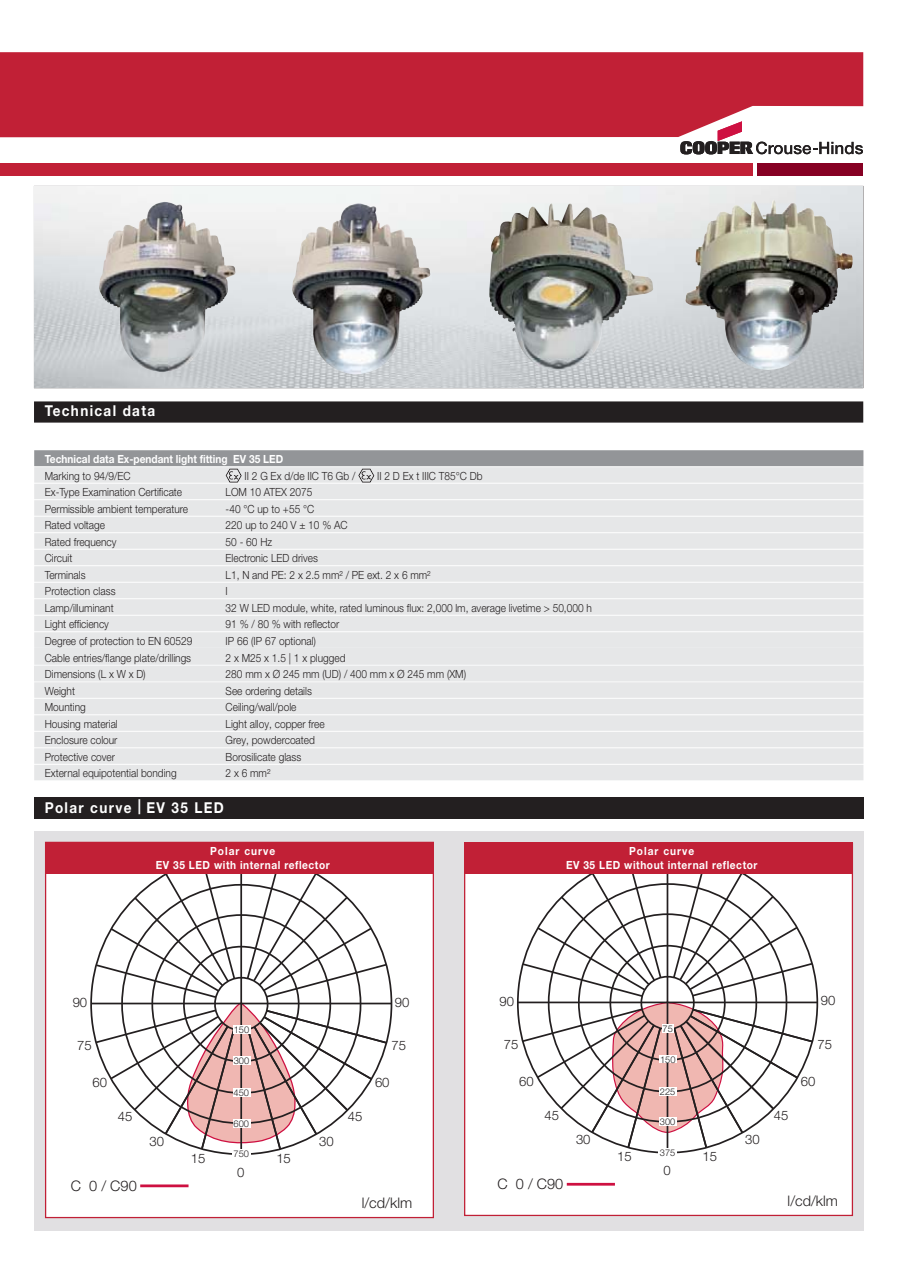
<style>
.page{position:relative;width:898px;height:1283px;background:#fff}
.page>*{position:absolute;margin:0;border:0;box-sizing:border-box;transform-origin:0 0}
.t1{font:700 15px "Helvetica Neue LT Pro";letter-spacing:.1em;color:#fff;scale:.9 1}
.t2{font:300 14.55px "Helvetica Neue LT Pro";color:#231f20}
.t3{font:300 13.05px "Helvetica Neue LT Pro";color:#231f20}
.t4{font:300 11.25px "Helvetica Neue LT Pro";color:#231f20;scale:.9 1}
.t5{font:700 11.25px/14px "Helvetica Neue LT Pro";letter-spacing:.055em;color:#fff;text-align:center;scale:.9 1}
.t6{font:700 11.25px "Helvetica Neue LT Pro";color:#fff;scale:.9 1}
.t7{font:300 9.3px "Helvetica Neue LT Pro";color:#231f20}
</style>
<div class="page">
<div style="left:34px;top:831px;width:829px;height:399px;background:#e1e0e2"></div>
<div style="left:46px;top:843px;width:387px;height:373px;background:#fff"></div>
<div style="left:465px;top:844px;width:386px;height:370px;background:#fff"></div>
<svg style="left:680px;top:137px;width:183px;height:17px"></svg>
<div style="left:757px;top:163px;width:106px;height:12px;background:#860023"></div>
<div style="left:34px;top:450px;width:829px;height:16px;background:#939598"></div>
<div style="left:34px;top:467px;width:829px;height:16px;background:#e6e7e8"></div>
<div style="left:34px;top:484px;width:829px;height:15px;background:#e6e7e8"></div>
<div style="left:34px;top:500px;width:829px;height:16px;background:#e6e7e8"></div>
<div style="left:34px;top:517px;width:829px;height:15px;background:#e6e7e8"></div>
<div style="left:34px;top:533px;width:829px;height:16px;background:#e6e7e8"></div>
<div style="left:34px;top:550px;width:829px;height:15px;background:#e6e7e8"></div>
<div style="left:34px;top:566px;width:829px;height:16px;background:#e6e7e8"></div>
<div style="left:34px;top:583px;width:829px;height:15px;background:#e6e7e8"></div>
<div style="left:34px;top:599px;width:829px;height:16px;background:#e6e7e8"></div>
<div style="left:34px;top:616px;width:829px;height:15px;background:#e6e7e8"></div>
<div style="left:34px;top:632px;width:829px;height:16px;background:#e6e7e8"></div>
<div style="left:34px;top:648px;width:829px;height:17px;background:#e6e7e8"></div>
<div style="left:34px;top:666px;width:829px;height:15px;background:#e6e7e8"></div>
<div style="left:34px;top:682px;width:829px;height:16px;background:#e6e7e8"></div>
<div style="left:34px;top:699px;width:829px;height:15px;background:#e6e7e8"></div>
<div style="left:34px;top:715px;width:829px;height:16px;background:#e6e7e8"></div>
<div style="left:34px;top:732px;width:829px;height:15px;background:#e6e7e8"></div>
<div style="left:34px;top:748px;width:829px;height:16px;background:#e6e7e8"></div>
<div style="left:34px;top:765px;width:829px;height:15px;background:#e6e7e8"></div>
<svg style="left:226px;top:469px;width:16px;height:13px"></svg>
<svg style="left:358px;top:469px;width:16px;height:13px"></svg>
<img style="left:35px;top:187px;width:827px;height:200px">
<div style="left:34px;top:401px;width:829px;height:21px;background:#231f20"></div>
<svg style="left:0;top:52px;width:863px;height:85px;background:#c42d42"></svg>
<div style="left:0;top:163px;width:752px;height:12px;background:#c12036"></div>
<div style="left:34px;top:797px;width:829px;height:21px;background:#231f20"></div>
<img style="left:489px;top:203px;width:164px;height:167px">
<img style="left:685px;top:199px;width:167px;height:171px">
<img style="left:292px;top:203px;width:138px;height:171px">
<img style="left:99px;top:202px;width:137px;height:170px">
<hr style="left:140px;top:1184px;width:48px;height:3px;background:#ce1041">
<hr style="left:91px;top:1002px;width:300px;height:2px;background:#231f20">
<svg style="left:94px;top:873px;width:294px;height:278px"></svg>
<div style="left:233px;top:1025px;width:17px;height:8px;background:#fff"></div>
<div style="left:233px;top:1056px;width:17px;height:8px;background:#fff"></div>
<div style="left:233px;top:1088px;width:17px;height:8px;background:#fff"></div>
<div style="left:233px;top:1119px;width:18px;height:8px;background:#fff"></div>
<div style="left:232px;top:1149px;width:19px;height:9px;background:#fff"></div>
<hr style="left:567px;top:1182px;width:48px;height:3px;background:#ce1041">
<hr style="left:518px;top:1001px;width:299px;height:2px;background:#231f20">
<svg style="left:521px;top:873px;width:293px;height:276px"></svg>
<div style="left:662px;top:1024px;width:11px;height:8px;background:#fff"></div>
<div style="left:659px;top:1055px;width:18px;height:8px;background:#fff"></div>
<div style="left:659px;top:1087px;width:18px;height:8px;background:#fff"></div>
<div style="left:659px;top:1117px;width:18px;height:9px;background:#fff"></div>
<div style="left:658px;top:1148px;width:19px;height:8px;background:#fff"></div>
<div style="left:45px;top:842px;width:389px;height:31px;background:#c12036"></div>
<div style="left:464px;top:842px;width:389px;height:31px;background:#c12036"></div>
<h1 class="t1" style="left:45px;top:405px;width:124px">Technical data</h1>
<p class="t6" style="left:45px;top:455px;width:266px">Technical data Ex-pendant light fitting EV 35 LED</p>
<p class="t4" style="left:45px;top:471px;width:97px">Marking to 94/9/EC</p>
<p class="t4" style="left:244px;top:471px;width:125px">II 2 G Ex d/de IIC T6 Gb /</p>
<p class="t4" style="left:377px;top:471px;width:119px">II 2 D Ex t IIIC T85°C Db</p>
<p class="t4" style="left:45px;top:488px;width:154px">Ex-Type Examination Certificate</p>
<p class="t4" style="left:226px;top:488px;width:98px">LOM 10 ATEX 2075</p>
<p class="t4" style="left:45px;top:504px;width:161px">Permissible ambient temperature</p>
<p class="t4" style="left:226px;top:504px;width:100px">-40 °C up to +55 °C</p>
<p class="t4" style="left:45px;top:521px;width:68px">Rated voltage</p>
<p class="t4" style="left:226px;top:521px;width:137px">220 up to 240 V ± 10 % AC</p>
<p class="t4" style="left:45px;top:537px;width:81px">Rated frequency</p>
<p class="t4" style="left:226px;top:537px;width:53px">50 - 60 Hz</p>
<p class="t4" style="left:45px;top:554px;width:32px">Circuit</p>
<p class="t4" style="left:226px;top:554px;width:104px">Electronic LED drives</p>
<p class="t4" style="left:45px;top:570px;width:47px">Terminals</p>
<p class="t4" style="left:226px;top:570px;width:229px">L1, N and PE: 2 x 2.5 mm² / PE ext. 2 x 6 mm²</p>
<p class="t4" style="left:45px;top:587px;width:80px">Protection class</p>
<p class="t4" style="left:226px;top:587px;width:4px">I</p>
<p class="t4" style="left:45px;top:603px;width:78px">Lamp/illuminant</p>
<p class="t4" style="left:226px;top:603px;width:408px">32 W LED module, white, rated luminous flux: 2,000 lm, average livetime &gt; 50,000 h</p>
<p class="t4" style="left:45px;top:620px;width:73px">Light efficiency</p>
<p class="t4" style="left:226px;top:620px;width:128px">91 % / 80 % with reflector</p>
<p class="t4" style="left:45px;top:636px;width:165px">Degree of protection to EN 60529</p>
<p class="t4" style="left:226px;top:636px;width:102px">IP 66 (IP 67 optional)</p>
<p class="t4" style="left:45px;top:653px;width:164px">Cable entries/flange plate/drillings</p>
<p class="t4" style="left:226px;top:653px;width:135px">2 x M25 x 1.5 | 1 x plugged</p>
<p class="t4" style="left:45px;top:670px;width:114px">Dimensions (L x W x D)</p>
<p class="t4" style="left:226px;top:670px;width:269px">280 mm x Ø 245 mm (UD) / 400 mm x Ø 245 mm (XM)</p>
<p class="t4" style="left:45px;top:686px;width:35px">Weight</p>
<p class="t4" style="left:226px;top:686px;width:97px">See ordering details</p>
<p class="t4" style="left:45px;top:703px;width:47px">Mounting</p>
<p class="t4" style="left:226px;top:703px;width:80px">Ceiling/wall/pole</p>
<p class="t4" style="left:45px;top:719px;width:83px">Housing material</p>
<p class="t4" style="left:226px;top:719px;width:112px">Light alloy, copper free</p>
<p class="t4" style="left:45px;top:736px;width:82px">Enclosure colour</p>
<p class="t4" style="left:226px;top:736px;width:101px">Grey, powdercoated</p>
<p class="t4" style="left:45px;top:752px;width:79px">Protective cover</p>
<p class="t4" style="left:226px;top:752px;width:85px">Borosilicate glass</p>
<p class="t4" style="left:45px;top:769px;width:148px">External equipotential bonding</p>
<p class="t4" style="left:226px;top:769px;width:51px">2 x 6 mm²</p>
<h1 class="t1" style="left:45px;top:801px;width:201px">Polar curve | EV 35 LED</h1>
<p class="t5" style="left:156px;top:845px;width:195px">Polar curve<br>EV 35 LED with internal reflector</p>
<p class="t5" style="left:566px;top:845px;width:214px">Polar curve<br>EV 35 LED without internal reflector</p>
<p class="t3" style="left:73px;top:994px;width:16px">90</p>
<p class="t3" style="left:77px;top:1038px;width:16px">75</p>
<p class="t3" style="left:93px;top:1075px;width:16px">60</p>
<p class="t3" style="left:118px;top:1109px;width:16px">45</p>
<p class="t3" style="left:149px;top:1133px;width:16px">30</p>
<p class="t3" style="left:191px;top:1150px;width:16px">15</p>
<p class="t7" style="left:234px;top:1024px;width:17px">150</p>
<p class="t7" style="left:234px;top:1055px;width:17px">300</p>
<p class="t7" style="left:234px;top:1087px;width:17px">450</p>
<p class="t7" style="left:234px;top:1118px;width:17px">600</p>
<p class="t7" style="left:234px;top:1148px;width:17px">750</p>
<p class="t3" style="left:276px;top:1150px;width:16px">15</p>
<p class="t3" style="left:319px;top:1133px;width:16px">30</p>
<p class="t3" style="left:348px;top:1109px;width:16px">45</p>
<p class="t3" style="left:395px;top:994px;width:16px">90</p>
<p class="t3" style="left:391px;top:1037px;width:16px">75</p>
<p class="t3" style="left:375px;top:1075px;width:16px">60</p>
<p class="t3" style="left:499px;top:993px;width:16px">90</p>
<p class="t3" style="left:504px;top:1036px;width:16px">75</p>
<p class="t3" style="left:519px;top:1073px;width:16px">60</p>
<p class="t3" style="left:544px;top:1107px;width:16px">45</p>
<p class="t3" style="left:576px;top:1132px;width:16px">30</p>
<p class="t3" style="left:617px;top:1148px;width:16px">15</p>
<p class="t7" style="left:662px;top:1023px;width:12px">75</p>
<p class="t7" style="left:660px;top:1054px;width:17px">150</p>
<p class="t7" style="left:660px;top:1086px;width:17px">225</p>
<p class="t7" style="left:660px;top:1116px;width:17px">300</p>
<p class="t7" style="left:660px;top:1147px;width:17px">375</p>
<p class="t3" style="left:702px;top:1148px;width:16px">15</p>
<p class="t3" style="left:745px;top:1132px;width:16px">30</p>
<p class="t3" style="left:773px;top:1107px;width:16px">45</p>
<p class="t3" style="left:821px;top:993px;width:16px">90</p>
<p class="t3" style="left:817px;top:1036px;width:16px">75</p>
<p class="t3" style="left:801px;top:1073px;width:16px">60</p>
<p class="t2" style="left:71px;top:1177px;width:67px">C 0 / C90</p>
<p class="t3" style="left:237px;top:1164px;width:9px">0</p>
<p class="t2" style="left:497px;top:1175px;width:67px">C 0 / C90</p>
<p class="t3" style="left:663px;top:1162px;width:9px">0</p>
<p class="t2" style="left:362px;top:1194px;width:52px">l/cd/klm</p>
<p class="t2" style="left:787px;top:1192px;width:52px">l/cd/klm</p>
</div>
